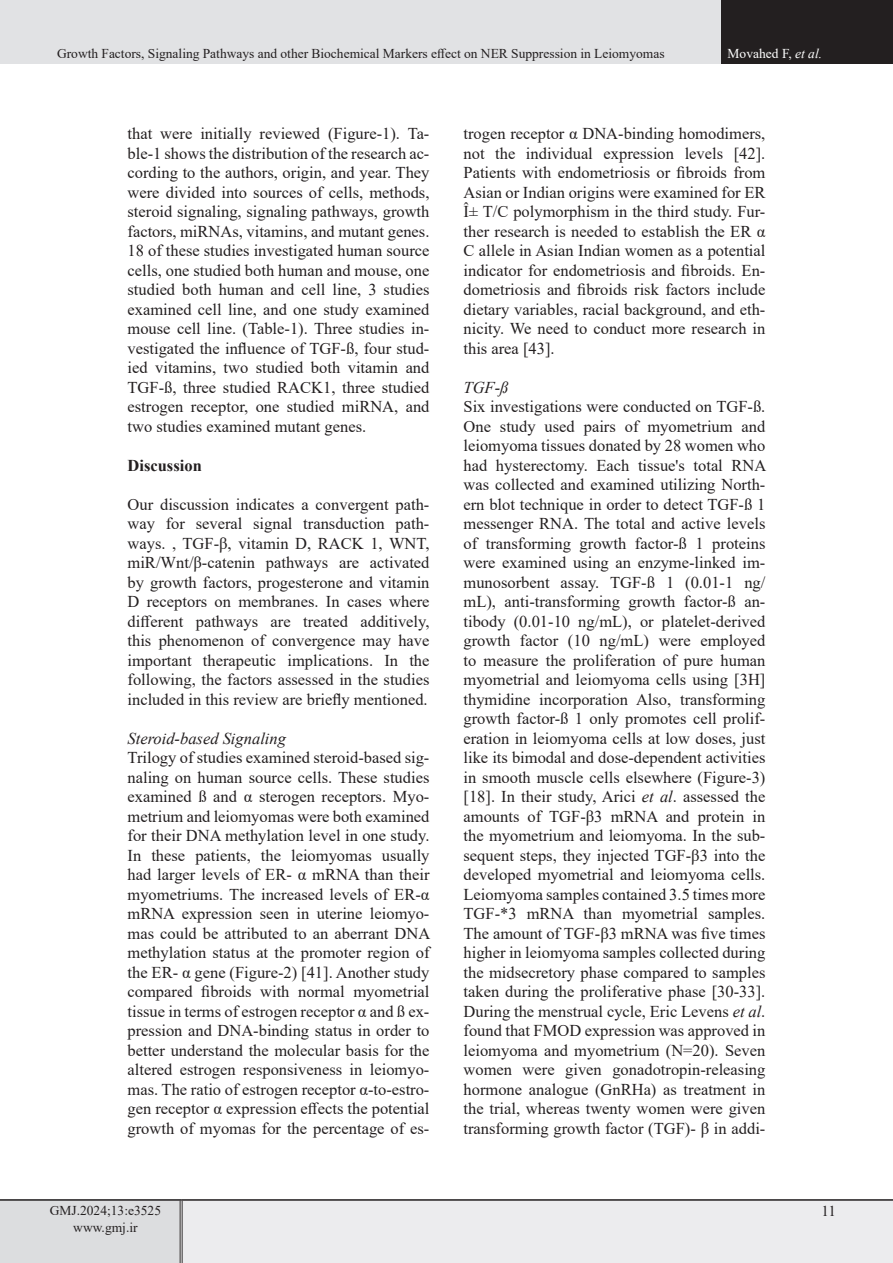
<style>
.page{position:relative;width:893px;height:1263px;background:#fff}
.page>*{position:absolute;margin:0;border:0;box-sizing:border-box;transform-origin:0 0}
.List_Paragraph{font:16.5px/19.5px "Times New Roman";color:#231f20;text-align:justify}
.List_Paragraph-2{font:italic 16.5px "Times New Roman";color:#231f20}
.List_Paragraph-3{font:700 16.5px "Times New Roman";color:#231f20}
.t1{font:15px "Times New Roman";color:#231f20}
.eeeeeeeeeeee{font:13.5px "Times New Roman";color:#231f20}
.t2{font:13.5px "Times New Roman";color:#fff}
.s1{font-style:italic}
</style>
<div class="page">
<div style="left:0;top:0;width:722px;height:64px;background:#e1e2e4"></div>
<div style="left:722px;top:0;width:171px;height:64px;background:#231f20"></div>
<div style="left:0;top:1200px;width:181px;height:63px;background:#dcdddf"></div>
<div style="left:181px;top:1200px;width:712px;height:63px;background:#ececee"></div>
<hr style="left:180px;top:1201px;width:3px;height:62px;background:#fff">
<hr style="left:180px;top:1201px;width:1px;height:62px;background:#231f20">
<hr style="left:182px;top:1201px;width:1px;height:62px;background:#231f20">
<hr style="left:0;top:1199px;width:181px;height:2px;background:#231f20">
<hr style="left:181px;top:1199px;width:712px;height:2px;background:#231f20">
<p class="eeeeeeeeeeee" style="left:57px;top:44px;width:609px">Growth Factors, Signaling Pathways and other Biochemical Markers effect on NER Suppression in Leiomyomas</p>
<p class="t2" style="left:728px;top:44px;width:96px">Movahed F, <span class="s1">et al.</span></p>
<p class="List_Paragraph" style="left:128px;top:123px;width:303px">that were initially reviewed (Figure-1). Ta&shy;ble-1 shows the distribution of the research ac&shy;cording to the authors, origin, and year. They were divided into sources of cells, methods, steroid signaling, signaling pathways, growth factors, miRNAs, vitamins, and mutant genes.</p>
<p class="List_Paragraph" style="left:128px;top:240px;width:303px">18 of these studies investigated human source cells, one studied both human and mouse, one studied both human and cell line, 3 studies examined cell line, and one study examined mouse cell line. (Table-1). Three studies in&shy;vestigated the influence of TGF-ß, four stud&shy;ied vitamins, two studied both vitamin and TGF-ß, three studied RACK1, three studied estrogen receptor, one studied miRNA, and two studies examined mutant genes.</p>
<p class="List_Paragraph-3" style="left:128px;top:453px;width:76px">Discussion</p>
<p class="List_Paragraph" style="left:128px;top:494px;width:303px">Our discussion indicates a convergent path&shy;way for several signal transduction path&shy;ways. , TGF-β, vitamin D, RACK 1, WNT, miR/Wnt/β-catenin pathways are activated by growth factors, progesterone and vitamin D receptors on membranes. In cases where different pathways are treated additively, this phenomenon of convergence may have important therapeutic implications. In the following, the factors assessed in the studies included in this review are briefly mentioned.</p>
<p class="List_Paragraph-2" style="left:128px;top:727px;width:160px">Steroid-based Signaling</p>
<p class="List_Paragraph" style="left:128px;top:747px;width:304px">Trilogy of studies examined steroid-based sig&shy;naling on human source cells. These studies examined ß and α sterogen receptors. Myo&shy;metrium and leiomyomas were both examined for their DNA methylation level in one study.<br>In these patients, the leiomyomas usually had larger levels of ER- α mRNA than their myometriums. The increased levels of ER-α mRNA expression seen in uterine leiomyo&shy;mas could be attributed to an aberrant DNA methylation status at the promoter region of the ER- α gene (Figure-2) [41]. Another study compared fibroids with normal myometrial tissue in terms of estrogen receptor α and ß ex&shy;pression and DNA-binding status in order to better understand the molecular basis for the altered estrogen responsiveness in leiomyo&shy;mas. The ratio of estrogen receptor α-to-estro&shy;gen receptor α expression effects the potential growth of myomas for the percentage of es-</p>
<p class="eeeeeeeeeeee" style="left:50px;top:1201px;width:113px">GMJ.2024;13:e3525</p>
<p class="eeeeeeeeeeee" style="left:73px;top:1217px;width:66px">www.gmj.ir</p>
<p class="List_Paragraph" style="left:463px;top:123px;width:303px">trogen receptor α DNA-binding homodimers, not the individual expression levels [42].<br>Patients with endometriosis or fibroids from Asian or Indian origins were examined for ER Î± T/C polymorphism in the third study. Fur&shy;ther research is needed to establish the ER α C allele in Asian Indian women as a potential indicator for endometriosis and fibroids. En&shy;dometriosis and fibroids risk factors include dietary variables, racial background, and eth&shy;nicity. We need to conduct more research in this area [43].</p>
<p class="List_Paragraph-2" style="left:463px;top:376px;width:46px">TGF-ß</p>
<p class="List_Paragraph" style="left:463px;top:396px;width:304px">Six investigations were conducted on TGF-ß.<br>One study used pairs of myometrium and leiomyoma tissues donated by 28 women who had hysterectomy. Each tissue's total RNA was collected and examined utilizing North&shy;ern blot technique in order to detect TGF-ß 1 messenger RNA. The total and active levels of transforming growth factor-ß 1 proteins were examined using an enzyme-linked im&shy;munosorbent assay. TGF-ß 1 (0.01-1 ng/ mL), anti-transforming growth factor-ß an&shy;tibody (0.01-10 ng/mL), or platelet-derived growth factor (10 ng/mL) were employed to measure the proliferation of pure human myometrial and leiomyoma cells using [3H] thymidine incorporation Also, transforming growth factor-ß 1 only promotes cell prolif&shy;eration in leiomyoma cells at low doses, just like its bimodal and dose-dependent activities in smooth muscle cells elsewhere (Figure-3) [18]. In their study, Arici <span class="s1">et al</span>. assessed the amounts of TGF-β3 mRNA and protein in the myometrium and leiomyoma. In the sub&shy;sequent steps, they injected TGF-β3 into the developed myometrial and leiomyoma cells.<br>Leiomyoma samples contained 3.5 times more TGF-*3 mRNA than myometrial samples.<br>The amount of TGF-β3 mRNA was five times higher in leiomyoma samples collected during the midsecretory phase compared to samples taken during the proliferative phase [30-33].<br>During the menstrual cycle, Eric Levens <span class="s1">et al</span>. found that FMOD expression was approved in leiomyoma and myometrium (N=20). Seven women were given gonadotropin-releasing hormone analogue (GnRHa) as treatment in the trial, whereas twenty women were given transforming growth factor (TGF)- β in addi-</p>
<p class="t1" style="left:821px;top:1201px;width:16px">11</p>
</div>
